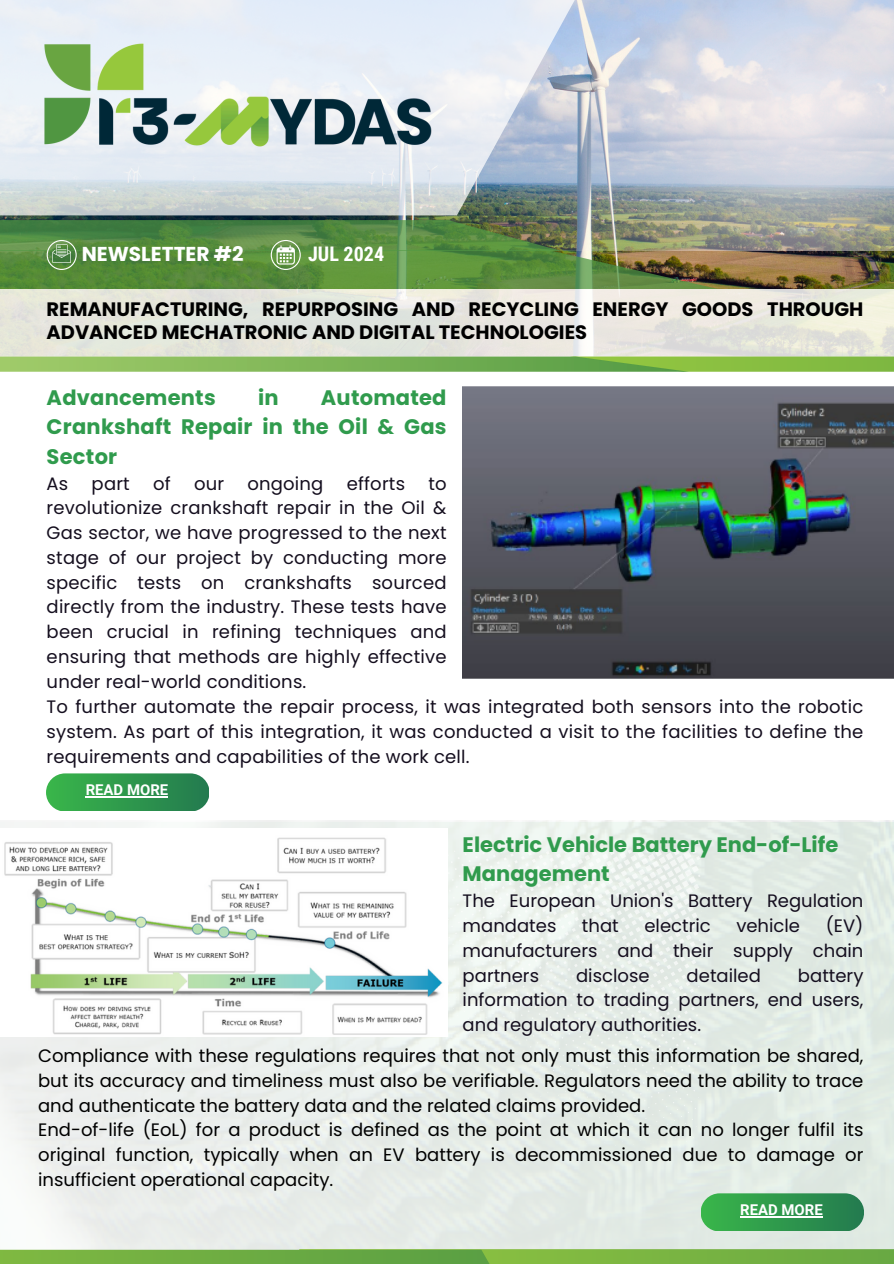
<style>
.page{position:relative;width:894px;height:1264px;background:#fff}
.page>*{position:absolute;margin:0;border:0;box-sizing:border-box;transform-origin:0 0}
.t1{font:700 21px/29.2px "Poppins";letter-spacing:.01em;color:#309b4d;text-align:justify}
.t2{font:700 20.1px "Poppins";color:#fff}
.t3{font:700 20.1px "Roboto Condensed";color:#fff}
.t4{font:700 19.35px/22.5px "Poppins";color:#000}
.t5{font:18px/24.8px "Poppins";color:#140e1e;text-align:justify}
.t6{font:18px/24.8px "Poppins";color:#000}
.t7{font:700 14.85px "Roboto";color:#fff}
</style>
<div class="page">
<img style="left:0;top:820px;width:893px;height:429px">
<img style="left:0;top:215px;width:893px;height:74px">
<img style="left:403px;top:0;width:490px;height:250px">
<svg style="left:0;top:220px;width:561px;height:20px;background:#4f7f43"></svg>
<img style="left:0;top:240px;width:717px;height:49px">
<svg style="left:47px;top:773px;width:162px;height:38px;background:#339a50"></svg>
<hr style="left:86px;top:796px;width:82px;height:1px;background:#fff">
<svg style="left:319px;top:845px;width:383px;height:367px;background:#e7eee9"></svg>
<svg style="left:0;top:0;width:622px;height:215px;background:#cdd6df"></svg>
<img style="left:32px;top:28px;width:405px;height:155px">
<svg style="left:0;top:289px;width:893px;height:67px;background:#e6e6dd"></svg>
<svg style="left:701px;top:1193px;width:162px;height:37px;background:#339a50"></svg>
<hr style="left:740px;top:1216px;width:82px;height:1px;background:#fff">
<img style="left:462px;top:386px;width:431px;height:293px">
<img style="left:0;top:828px;width:447px;height:208px">
<div style="left:299px;top:1249px;width:594px;height:14px;background:#74b142"></div>
<svg style="left:0;top:1249px;width:594px;height:14px"></svg>
<div style="left:570px;top:356px;width:323px;height:16px;background:#85bc41"></div>
<svg style="left:0;top:356px;width:688px;height:16px;background:#85b95d"></svg>
<p class="t2" style="left:82px;top:240px;width:163px">NEWSLETTER #2</p>
<h1 class="t3" style="left:308px;top:242px;width:78px">JUL 2024</h1>
<p class="t4" style="left:47px;top:298px;width:818px">REMANUFACTURING, REPURPOSING AND RECYCLING ENERGY GOODS THROUGH<br>ADVANCED MECHATRONIC AND DIGITAL TECHNOLOGIES</p>
<p class="t1" style="left:47px;top:383px;width:170px">Advancements</p>
<p class="t1" style="left:258px;top:383px;width:22px">in</p>
<p class="t1" style="left:47px;top:383px;width:401px;text-indent:274px">Automated Crankshaft Repair in the Oil &amp; Gas Sector</p>
<p class="t5" style="left:47px;top:471px;width:23px">As</p>
<p class="t5" style="left:92px;top:471px;width:40px">part</p>
<p class="t5" style="left:153px;top:471px;width:19px">of</p>
<p class="t5" style="left:194px;top:471px;width:32px">our</p>
<p class="t5" style="left:247px;top:471px;width:77px">ongoing</p>
<p class="t5" style="left:346px;top:471px;width:60px">efforts</p>
<p class="t5" style="left:47px;top:471px;width:401px;text-indent:381px">to revolutionize crankshaft repair in the Oil &amp; Gas sector, we have progressed to the next stage of our project by conducting more specific tests on crankshafts sourced directly from the industry. These tests have been crucial in refining techniques and ensuring that methods are highly effective under real-world conditions.</p>
<p class="t5" style="left:47px;top:694px;width:817px">To further automate the repair process, it was integrated both sensors into the robotic system. As part of this integration, it was conducted a visit to the facilities to define the requirements and capabilities of the work cell.</p>
<p class="t7" style="left:86px;top:781px;width:84px">READ MORE</p>
<p class="t1" style="left:462px;top:830px;width:377px">Electric Vehicle Battery End-of-Life<br>Management</p>
<p class="t5" style="left:462px;top:888px;width:402px">The European Union's Battery Regulation mandates</p>
<p class="t5" style="left:462px;top:913px;width:402px;text-indent:363px">(EV) manufacturers and their supply chain partners</p>
<p class="t5" style="left:582px;top:913px;width:38px">that</p>
<p class="t5" style="left:644px;top:913px;width:68px">electric</p>
<p class="t5" style="left:736px;top:913px;width:65px">vehicle</p>
<p class="t5" style="left:576px;top:962px;width:75px">disclose</p>
<p class="t5" style="left:686px;top:962px;width:76px">detailed</p>
<p class="t5" style="left:462px;top:962px;width:402px;text-indent:335px">battery information to trading partners, end users, and regulatory authorities.</p>
<h2 class="t6" style="left:38px;top:1043px;width:826px">Compliance with these regulations requires that not only must this information be shared, but its accuracy and timeliness must also be verifiable. Regulators need the ability to trace and authenticate the battery data and the related claims provided.<br>End-of-life (EoL) for a product is defined as the point at which it can no longer fulfil its original function, typically when an EV battery is decommissioned due to damage or insufficient operational capacity.</h2>
<p class="t7" style="left:740px;top:1201px;width:84px">READ MORE</p>
</div>
